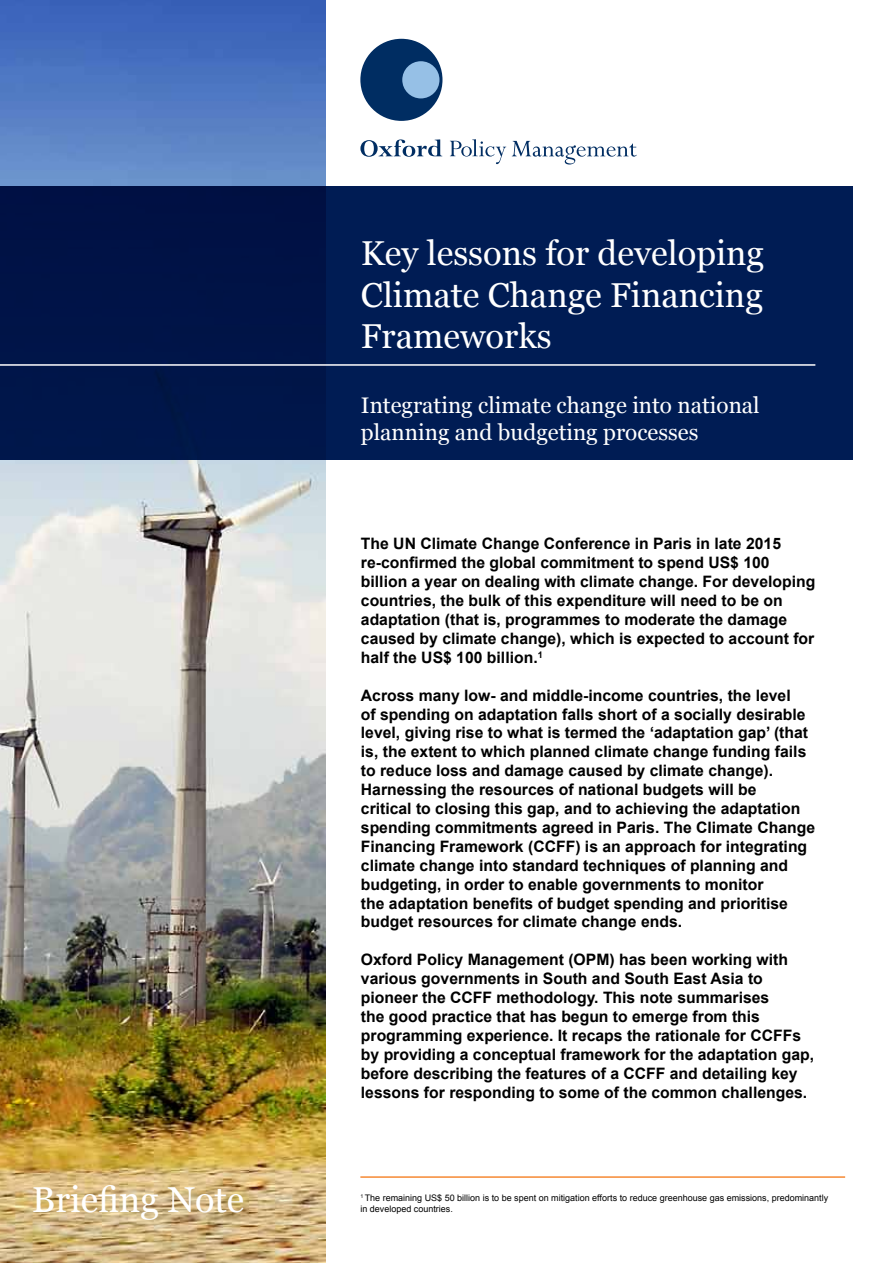
<style>
.page{position:relative;width:893px;height:1263px;background:#fff}
.page>*{position:absolute;margin:0;border:0;box-sizing:border-box;transform-origin:0 0}
.t1{font:36px "Georgia";color:#fff}
.t2{font:34.5px/41.4px "Georgia";color:#fff;text-align:justify}
.t3{font:22.5px/27px "Georgia";color:#fff}
.t4{font:700 15.75px/18.9px "Arial";color:#000}
.t5{font:9px/10.8px "Arial";color:#000}
</style>
<div class="page">
<img style="left:0;top:0;width:325px;height:1263px">
<div style="left:0;top:186px;width:853px;height:273px;background:linear-gradient(to right,#001346,#001f58)"></div>
<svg style="left:360px;top:139px;width:82px;height:18px"></svg>
<svg style="left:512px;top:141px;width:125px;height:23px"></svg>
<svg style="left:450px;top:139px;width:56px;height:25px"></svg>
<div style="left:360px;top:39px;width:82px;height:82px;background:#002d62;border-radius:50%"></div>
<div style="left:402px;top:61px;width:37px;height:37px;background:#96c0e6;border-radius:50%"></div>
<hr style="left:360px;top:1176px;width:485px;height:2px;background:#f68933">
<hr style="left:0;top:364px;width:815px;height:2px;background:#fff">
<h2 class="t2" style="left:361px;top:233px;width:405px">Key lessons for developing Climate Change Financing Frameworks</h2>
<h3 class="t3" style="left:361px;top:392px;width:400px">Integrating climate change into national planning and budgeting processes</h3>
<p class="t4" style="left:361px;top:535px;width:456px">The UN Climate Change Conference in Paris in late 2015 re-confirmed the global commitment to spend US$ 100 billion a year on dealing with climate change. For developing countries, the bulk of this expenditure will need to be on adaptation (that is, programmes to moderate the damage caused by climate change), which is expected to account for half the US$ 100 billion.<sup>1</sup></p>
<p class="t4" style="left:361px;top:686px;width:456px">Across many low- and middle-income countries, the level<br>of spending on adaptation falls short of a socially desirable level, giving rise to what is termed the ‘adaptation gap’ (that is, the extent to which planned climate change funding fails to reduce loss and damage caused by climate change).<br>Harnessing the resources of national budgets will be<br>critical to closing this gap, and to achieving the adaptation spending commitments agreed in Paris. The Climate Change Financing Framework (CCFF) is an approach for integrating climate change into standard techniques of planning and budgeting, in order to enable governments to monitor<br>the adaptation benefits of budget spending and prioritise budget resources for climate change ends.</p>
<p class="t4" style="left:361px;top:951px;width:455px">Oxford Policy Management (OPM) has been working with various governments in South and South East Asia to pioneer the CCFF methodology. This note summarises<br>the good practice that has begun to emerge from this programming experience. It recaps the rationale for CCFFs by providing a conceptual framework for the adaptation gap, before describing the features of a CCFF and detailing key lessons for responding to some of the common challenges.</p>
<h1 class="t1" style="left:32px;top:1178px;width:214px">Briefing Note</h1>
<p class="t5" style="left:360px;top:1193px;width:469px"><sup>1</sup> The remaining US$ 50 billion is to be spent on mitigation efforts to reduce greenhouse gas emissions, predominantly in developed countries.</p>
</div>
